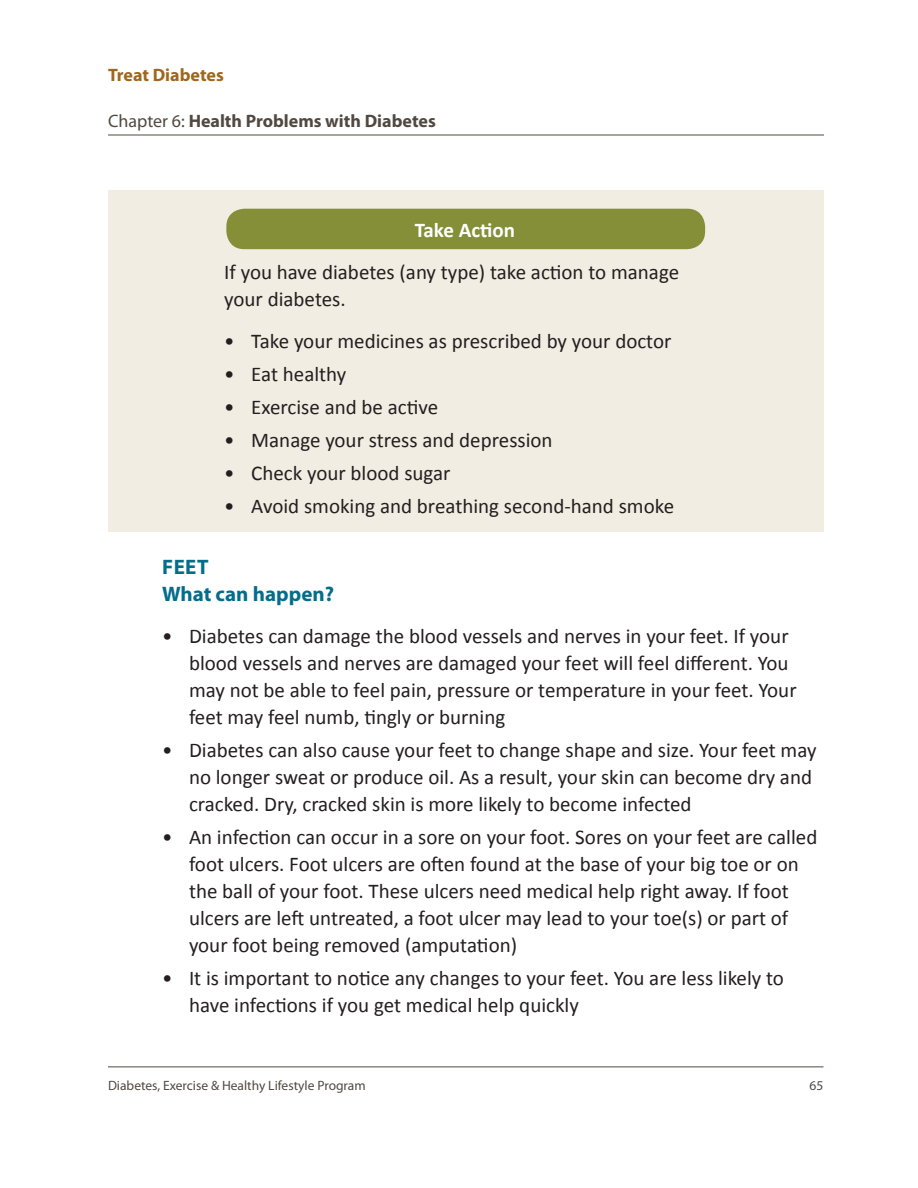
<style>
.page{position:relative;width:918px;height:1188px;background:#fff}
.page>*{position:absolute;margin:0;border:0;box-sizing:border-box;transform-origin:0 0}
.t1{font:21px/27px "Calibri";color:#231f20}
.t2{font:700 21px/27px "Myriad Pro";color:#046d8b}
.t3{font:700 21px "Calibri";color:#fff}
.t4{font:700 18px "Myriad Pro";color:#514941}
.t5{font:700 18px "Myriad Pro";color:#9e671e}
.t6{font:13.5px "Myriad Pro";color:#514941}
.s1{font-weight:400}
</style>
<div class="page">
<hr style="left:108px;top:135px;width:716px;height:1px;background:#514940">
<hr style="left:108px;top:1066px;width:716px;height:1px;background:#514940">
<div style="left:108px;top:190px;width:716px;height:341px;background:#f1ede2"></div>
<div style="left:226px;top:209px;width:479px;height:40px;background:#858f37;border-radius:18px"></div>
<p class="t5" style="left:108px;top:68px;width:117px">Treat Diabetes</p>
<p class="t4" style="left:108px;top:114px;width:329px"><span class="s1">Chapter 6:</span> Health Problems with Diabetes</p>
<p class="t3" style="left:415px;top:216px;width:102px">Take Action</p>
<p class="t1" style="left:224px;top:257px;width:456px">If you have diabetes (any type) take action to manage your diabetes.</p>
<p class="t1" style="left:224px;top:329px;width:449px">• Take your medicines as prescribed by your doctor</p>
<p class="t1" style="left:224px;top:362px;width:124px">• Eat healthy</p>
<p class="t1" style="left:224px;top:392px;width:215px">• Exercise and be active</p>
<p class="t1" style="left:224px;top:428px;width:330px">• Manage your stress and depression</p>
<p class="t1" style="left:224px;top:461px;width:228px">• Check your blood sugar</p>
<p class="t1" style="left:224px;top:494px;width:451px">• Avoid smoking and breathing second-hand smoke</p>
<p class="t2" style="left:162px;top:555px;width:174px">FEET<br>What can happen?</p>
<p class="t1" style="left:189px;top:624px;width:609px;text-indent:-27px">• Diabetes can damage the blood vessels and nerves in your feet. If your blood vessels and nerves are damaged your feet will feel different. You may not be able to feel pain, pressure or temperature in your feet. Your feet may feel numb, tingly or burning</p>
<p class="t1" style="left:189px;top:738px;width:629px;text-indent:-27px">• Diabetes can also cause your feet to change shape and size. Your feet may no longer sweat or produce oil. As a result, your skin can become dry and cracked. Dry, cracked skin is more likely to become infected</p>
<p class="t1" style="left:189px;top:823px;width:630px;text-indent:-27px">• An infection can occur in a sore on your foot. Sores on your feet are called foot ulcers. Foot ulcers are often found at the base of your big toe or on the ball of your foot. These ulcers need medical help right away. If foot ulcers are left untreated, a foot ulcer may lead to your toe(s) or part of your foot being removed (amputation)</p>
<p class="t1" style="left:189px;top:964px;width:596px;text-indent:-27px">• It is important to notice any changes to your feet. You are less likely to have infections if you get medical help quickly</p>
<p class="t6" style="left:108px;top:1080px;width:259px">Diabetes, Exercise &amp; Healthy Lifestyle Program</p>
<p class="t6" style="left:810px;top:1080px;width:15px">65</p>
</div>
